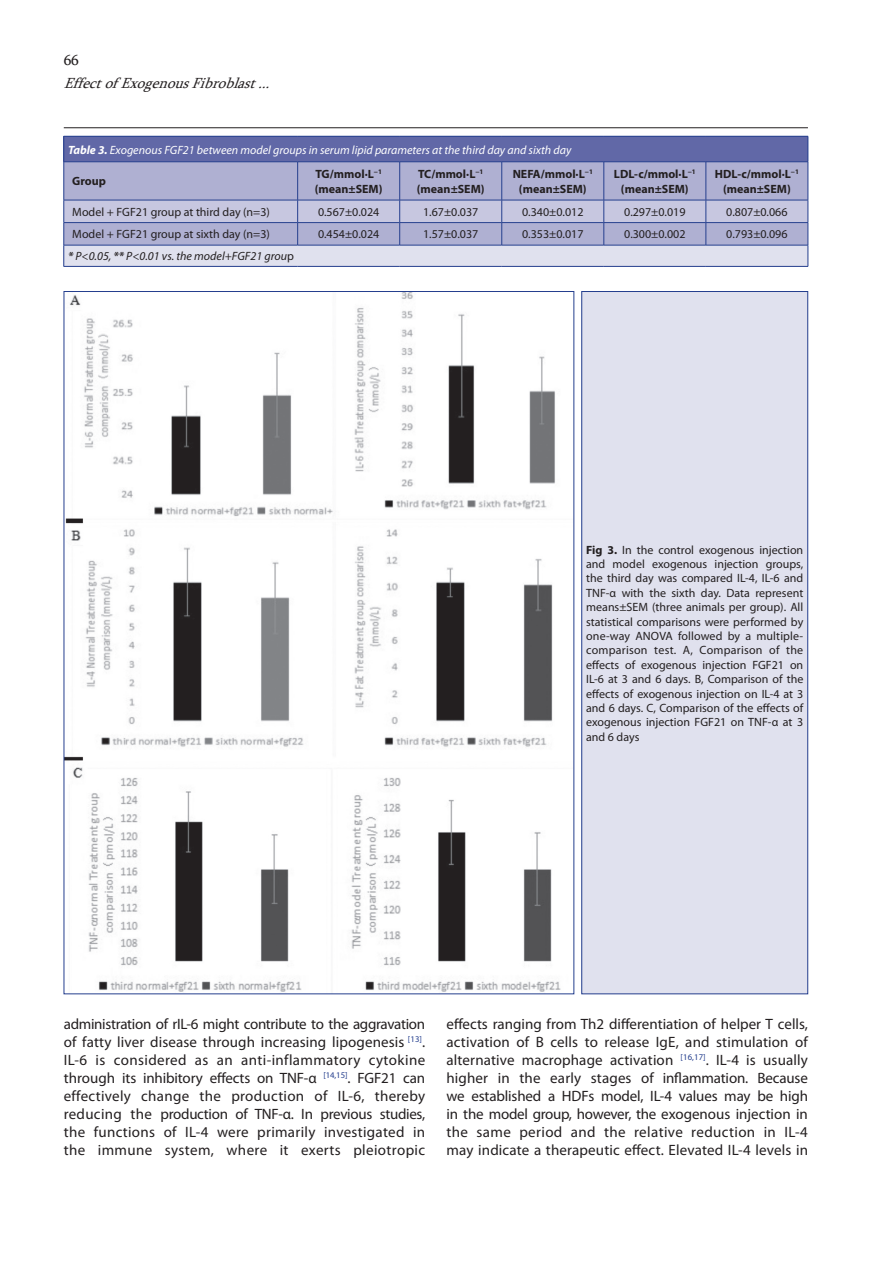
<style>
.page{position:relative;width:893px;height:1263px;background:#fff}
.page>*{position:absolute;margin:0;border:0;box-sizing:border-box;transform-origin:0 0}
.t1{font:15px/18px "Myriad Pro";letter-spacing:.015em;color:#231f20;text-align:justify}
.t2{font:italic 15px "Sylfaen";color:#231f20}
.t3{font:15px "Sylfaen";color:#231f20}
.t4{font:12px/14.4px "Myriad Pro";color:#231f20;text-align:justify}
.t5{font:700 12px/14.4px "Myriad Pro";color:#231f20;text-align:center}
.t6{font:italic 12px "Myriad Pro";color:#fff}
.t7{font:italic 12px "Myriad Pro";color:#231f20}
.s1{font-weight:700}
.s2{font-weight:600}
.s3{font-style:normal}
</style>
<div class="page">
<hr style="left:64px;top:127px;width:744px;height:1px;background:#231f20">
<div style="left:64px;top:136px;width:744px;height:26px;background:#6168a7"></div>
<div style="left:65px;top:163px;width:743px;height:37px;background:#afb0d2"></div>
<hr style="left:64px;top:136px;width:234px;height:1px;background:#253f8e">
<svg style="left:64px;top:136px;width:1px;height:26px"></svg>
<hr style="left:298px;top:136px;width:102px;height:1px;background:#253f8e">
<hr style="left:400px;top:136px;width:102px;height:1px;background:#253f8e">
<hr style="left:502px;top:136px;width:102px;height:1px;background:#253f8e">
<hr style="left:604px;top:136px;width:102px;height:1px;background:#253f8e">
<hr style="left:706px;top:136px;width:102px;height:1px;background:#253f8e">
<svg style="left:808px;top:136px;width:1px;height:26px"></svg>
<hr style="left:64px;top:162px;width:234px;height:1px;background:#253f8e">
<hr style="left:64px;top:162px;width:1px;height:38px;background:#253f8e">
<hr style="left:298px;top:162px;width:102px;height:1px;background:#253f8e">
<hr style="left:297px;top:162px;width:1px;height:38px;background:#253f8e">
<hr style="left:400px;top:162px;width:102px;height:1px;background:#253f8e">
<hr style="left:399px;top:162px;width:1px;height:38px;background:#253f8e">
<hr style="left:502px;top:162px;width:102px;height:1px;background:#253f8e">
<hr style="left:501px;top:162px;width:1px;height:38px;background:#253f8e">
<hr style="left:604px;top:162px;width:102px;height:1px;background:#253f8e">
<hr style="left:604px;top:162px;width:1px;height:38px;background:#253f8e">
<hr style="left:706px;top:162px;width:102px;height:1px;background:#253f8e">
<hr style="left:706px;top:162px;width:1px;height:38px;background:#253f8e">
<hr style="left:808px;top:162px;width:1px;height:38px;background:#253f8e">
<svg style="left:64px;top:200px;width:745px;height:66px;background:#bfc1db"></svg>
<hr style="left:64px;top:266px;width:234px;height:1px;background:#253f8e">
<hr style="left:298px;top:266px;width:102px;height:1px;background:#253f8e">
<hr style="left:400px;top:266px;width:102px;height:1px;background:#253f8e">
<hr style="left:502px;top:266px;width:102px;height:1px;background:#253f8e">
<hr style="left:604px;top:266px;width:102px;height:1px;background:#253f8e">
<hr style="left:706px;top:266px;width:102px;height:1px;background:#253f8e">
<img style="left:66px;top:293px;width:495px;height:699px">
<div style="left:582px;top:291px;width:226px;height:703px;background:#e0e1ee"></div>
<div style="left:582px;top:291px;width:226px;height:703px;border:1px solid #253f8e"></div>
<p class="t3" style="left:64px;top:50px;width:16px">66</p>
<p class="t2" style="left:64px;top:73px;width:214px">EffectofExogenousFibroblast...</p>
<p class="t6" style="left:68px;top:142px;width:505px"><span class="s1">Table 3.</span> Exogenous FGF21 between model groups in serum lipid parameters at the third day and sixth day</p>
<p class="t5" style="left:72px;top:174px;width:35px">Group</p>
<p class="t5" style="left:315px;top:167px;width:69px;text-align:left">TG/mmol·L<sup>−1 </sup>(mean±SEM)</p>
<p class="t5" style="left:417px;top:167px;width:69px;text-align:left">TC/mmol·L<sup>−1 </sup>(mean±SEM)</p>
<p class="t5" style="left:513px;top:167px;width:82px">NEFA/mmol·L<sup>−1 </sup>(mean±SEM)</p>
<p class="t5" style="left:614px;top:167px;width:83px">LDL-c/mmol·L<sup>−1 </sup>(mean±SEM)</p>
<p class="t5" style="left:715px;top:167px;width:86px">HDL-c/mmol·L<sup>−1 </sup>(mean±SEM)</p>
<p class="t4" style="left:72px;top:204px;width:199px">Model + FGF21 group at third day (n=3)</p>
<p class="t4" style="left:318px;top:204px;width:63px">0.567±0.024</p>
<p class="t4" style="left:423px;top:204px;width:57px">1.67±0.037</p>
<p class="t4" style="left:522px;top:204px;width:63px">0.340±0.012</p>
<p class="t4" style="left:624px;top:204px;width:63px">0.297±0.019</p>
<p class="t4" style="left:726px;top:204px;width:63px">0.807±0.066</p>
<p class="t4" style="left:72px;top:227px;width:199px">Model + FGF21 group at sixth day (n=3)</p>
<p class="t4" style="left:318px;top:227px;width:63px">0.454±0.024</p>
<p class="t4" style="left:423px;top:227px;width:57px">1.57±0.037</p>
<p class="t4" style="left:522px;top:227px;width:63px">0.353±0.017</p>
<p class="t4" style="left:624px;top:227px;width:63px">0.300±0.002</p>
<p class="t4" style="left:726px;top:227px;width:63px">0.793±0.096</p>
<p class="t7" style="left:68px;top:249px;width:227px"><span class="s2">*</span> P&lt;0.05, <span class="s2">**</span> P&lt;0.01 vs. the model+FGF21 grou<span class="s3">p</span></p>
<p class="t4" style="left:586px;top:542px;width:219px"><span class="s1">Fig 3.</span> In the control exogenous injection and model exogenous injection groups, the third day was compared IL-4, IL-6 and TNF-α with the sixth day. Data represent means±SEM (three animals per group). All statistical comparisons were performed by one-way ANOVA followed by a multiple&shy;comparison test. A, Comparison of the effects of exogenous injection FGF21 on IL-6 at 3 and 6 days. B, Comparison of the effects of exogenous injection on IL-4 at 3 and 6 days. C, Comparison of the effects of exogenous injection FGF21 on TNF-α at 3 and 6 days</p>
<p class="t1" style="left:64px;top:1015px;width:363px">administration of rIL-6 might contribute to the aggravation of fatty liver disease through increasing lipogenesis <sup>[13]</sup>.<br>IL-6 is considered as an anti-inflammatory cytokine through its inhibitory effects on TNF-α <sup>[14,15]</sup>. FGF21 can effectively change the production of IL-6, thereby reducing the production of TNF-α. In previous studies, the functions of IL-4 were primarily investigated in the immune system, where it exerts pleiotropic</p>
<p class="t1" style="left:446px;top:1015px;width:363px">effects ranging from Th2 differentiation of helper T cells, activation of B cells to release IgE, and stimulation of alternative macrophage activation <sup>[16,17]</sup>. IL-4 is usually higher in the early stages of inflammation. Because we established a HDFs model, IL-4 values may be high in the model group, however, the exogenous injection in the same period and the relative reduction in IL-4 may indicate a therapeutic effect. Elevated IL-4 levels in</p>
</div>
